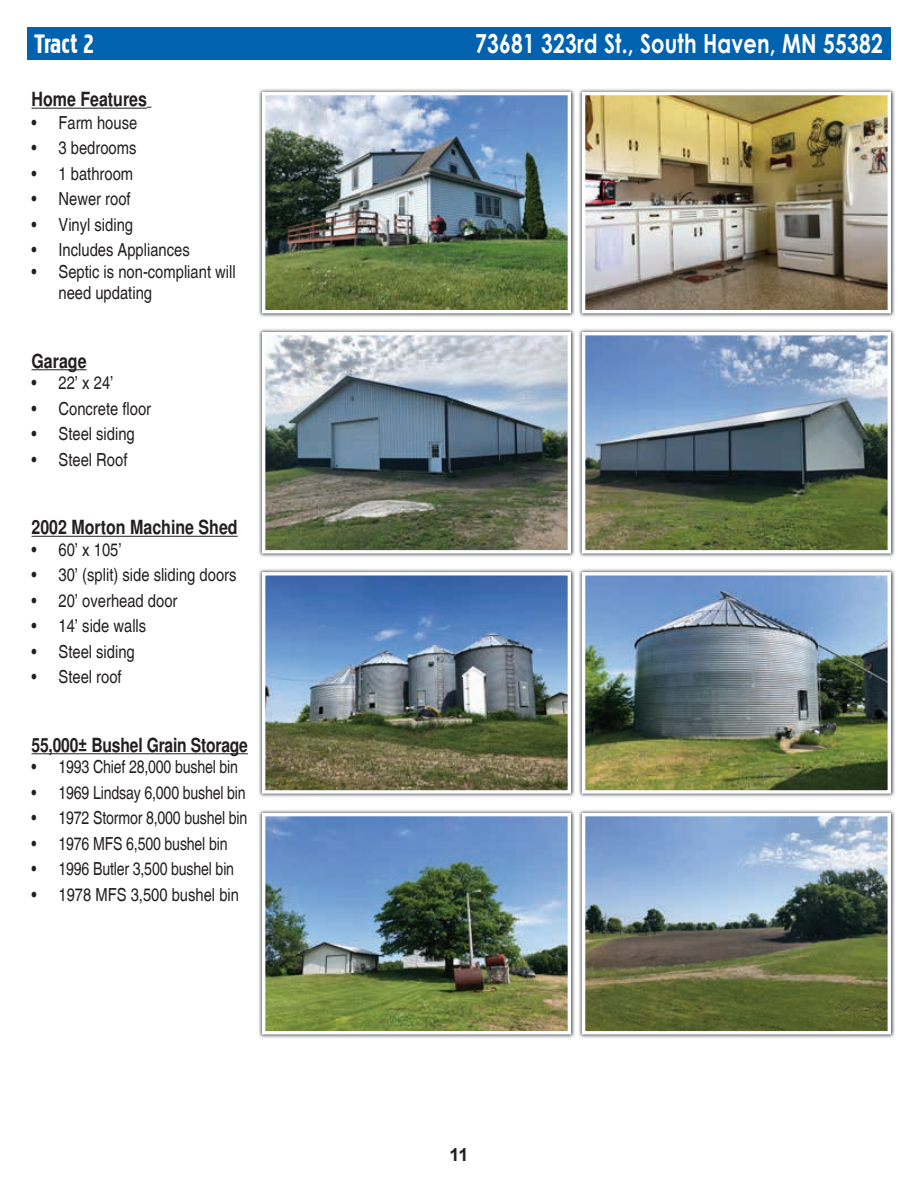
<style>
.page{position:relative;width:918px;height:1188px;background:#fff}
.page>*{position:absolute;margin:0;border:0;box-sizing:border-box;transform-origin:0 0}
.t1{font:33px "Pakenham";letter-spacing:-.015em;color:#fff}
.t2{font:700 26.25px "Century Gothic";letter-spacing:.01em;color:#fff;scale:.8 1}
.t3{font:700 condensed 19.5px "Helvetica";color:#231f20}
.t4{font:condensed 18px/21.6px "Helvetica";color:#231f20}
.t5{font:condensed 18px "Helvetica";color:#231f20;scale:.96 1}
.t6{font:700 18px "Arial";color:#231f20}
</style>
<div class="page">
<div style="left:27px;top:27px;width:864px;height:32px;background:#0162b0"></div>
<img style="left:258px;top:329px;width:317px;height:228px">
<img style="left:266px;top:336px;width:301px;height:214px">
<div style="left:262px;top:332px;width:309px;height:222px;border:3px solid #fff"></div>
<img style="left:578px;top:329px;width:317px;height:228px">
<img style="left:586px;top:336px;width:301px;height:214px">
<div style="left:582px;top:332px;width:309px;height:222px;border:3px solid #fff"></div>
<img style="left:258px;top:569px;width:317px;height:228px">
<img style="left:266px;top:576px;width:301px;height:214px">
<div style="left:262px;top:572px;width:309px;height:222px;border:3px solid #fff"></div>
<img style="left:578px;top:569px;width:317px;height:228px">
<img style="left:586px;top:576px;width:301px;height:214px">
<div style="left:582px;top:572px;width:309px;height:222px;border:3px solid #fff"></div>
<img style="left:258px;top:89px;width:317px;height:228px">
<img style="left:266px;top:96px;width:301px;height:213px">
<div style="left:262px;top:92px;width:309px;height:221px;border:3px solid #fff"></div>
<img style="left:578px;top:89px;width:317px;height:228px">
<img style="left:586px;top:96px;width:301px;height:213px">
<div style="left:582px;top:92px;width:309px;height:221px;border:3px solid #fff"></div>
<hr style="left:32px;top:108px;width:115px;height:1px;background:#231f20">
<hr style="left:32px;top:369px;width:55px;height:1px;background:#231f20">
<hr style="left:32px;top:536px;width:206px;height:1px;background:#231f20">
<hr style="left:32px;top:753px;width:216px;height:1px;background:#231f20">
<img style="left:578px;top:810px;width:317px;height:228px">
<img style="left:586px;top:817px;width:301px;height:213px">
<div style="left:582px;top:813px;width:309px;height:221px;border:3px solid #fff"></div>
<img style="left:258px;top:810px;width:317px;height:228px">
<img style="left:266px;top:817px;width:301px;height:213px">
<div style="left:262px;top:813px;width:309px;height:221px;border:3px solid #fff"></div>
<h1 class="t1" style="left:34px;top:29px;width:62px">Tract 2</h1>
<h2 class="t2" style="left:475px;top:24px;width:511px">73681 323rd St., South Haven, MN 55382</h2>
<p class="t3" style="left:32px;top:88px;width:117px">Home Features</p>
<p class="t4" style="left:32px;top:110px;width:107px">• Farm house</p>
<p class="t4" style="left:32px;top:136px;width:106px">• 3 bedrooms</p>
<p class="t4" style="left:32px;top:161px;width:103px">• 1 bathroom</p>
<p class="t4" style="left:32px;top:187px;width:101px">• Newer roof</p>
<p class="t4" style="left:32px;top:212px;width:103px">• Vinyl siding</p>
<p class="t4" style="left:32px;top:238px;width:160px">• Includes Appliances</p>
<p class="t4" style="left:59px;top:259px;width:179px;text-indent:-27px">• Septic is non-compliant will need updating</p>
<p class="t3" style="left:32px;top:349px;width:57px">Garage</p>
<p class="t4" style="left:32px;top:371px;width:83px">• 22’ x 24’</p>
<p class="t4" style="left:32px;top:396px;width:121px">• Concrete floor</p>
<p class="t4" style="left:32px;top:422px;width:105px">• Steel siding</p>
<p class="t4" style="left:32px;top:447px;width:97px">• Steel Roof</p>
<p class="t3" style="left:32px;top:516px;width:208px">2002 Morton Machine Shed</p>
<p class="t4" style="left:32px;top:537px;width:92px">• 60’ x 105’</p>
<p class="t4" style="left:32px;top:563px;width:207px">• 30’ (split) side sliding doors</p>
<p class="t4" style="left:32px;top:588px;width:147px">• 20’ overhead door</p>
<p class="t4" style="left:32px;top:614px;width:116px">• 14’ side walls</p>
<p class="t4" style="left:32px;top:639px;width:105px">• Steel siding</p>
<p class="t4" style="left:32px;top:665px;width:92px">• Steel roof</p>
<p class="t3" style="left:32px;top:733px;width:218px">55,000± Bushel Grain Storage</p>
<p class="t5" style="left:32px;top:754px;width:217px">• 1993 Chief 28,000 bushel bin</p>
<p class="t5" style="left:32px;top:779px;width:225px">• 1969 Lindsay 6,000 bushel bin</p>
<p class="t5" style="left:32px;top:805px;width:226px">• 1972 Stormor 8,000 bushel bin</p>
<p class="t5" style="left:32px;top:830px;width:206px">• 1976 MFS 6,500 bushel bin</p>
<p class="t5" style="left:32px;top:856px;width:213px">• 1996 Butler 3,500 bushel bin</p>
<p class="t4" style="left:32px;top:882px;width:209px">• 1978 MFS 3,500 bushel bin</p>
<p class="t6" style="left:449px;top:1143px;width:21px">11</p>
</div>
